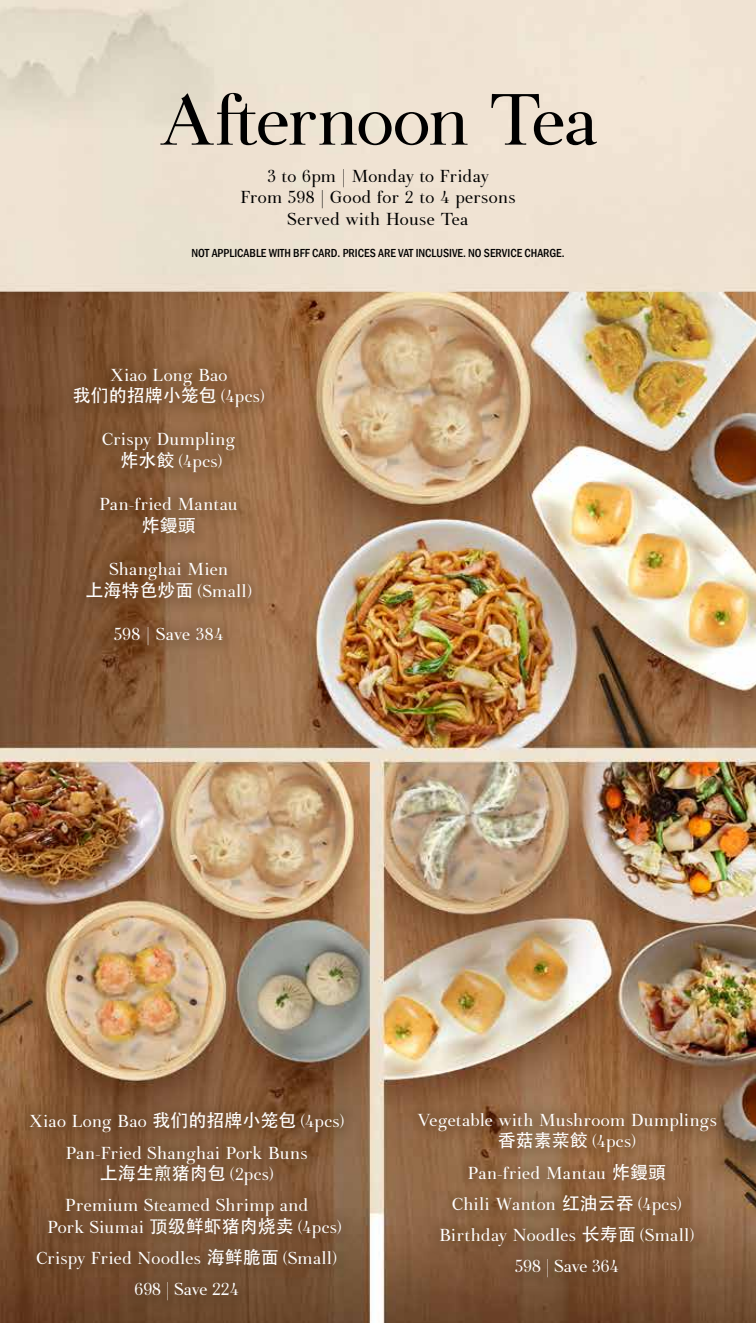
<style>
.page{position:relative;width:756px;height:1323px;background:#fff}
.page>*{position:absolute;margin:0;border:0;box-sizing:border-box;transform-origin:0 0}
.t1{font:75px "Botera TFE";letter-spacing:-.025em;color:#000}
.t2{font:18px/31.2px "Botera TFE";letter-spacing:.015em;color:#fff;text-align:center}
.t3{font:18px/21.6px "Botera TFE";letter-spacing:.01em;color:#000;text-align:center}
.t4{font:18px "Adobe Heiti Std";color:#fff}
.t5{font:500 condensed 12px "Franklin Gothic";color:#000}
.s1{font-family:"Botera TFE"}
.s2{font-family:"Adobe Heiti Std"}
</style>
<div class="page">
<img style="left:0;top:0;width:756px;height:1323px">
<div style="left:60px;top:356px;width:219px;height:305px;background:#4e341a;opacity:.2"></div>
<div style="left:16px;top:1100px;width:342px;height:217px;background:#4e341a;opacity:.2"></div>
<div style="left:403px;top:1101px;width:328px;height:192px;background:#4e341a;opacity:.2"></div>
<h1 class="t1" style="left:158px;top:73px;width:441px">Afternoon Tea</h1>
<p class="t3" style="left:240px;top:165px;width:277px">3 to 6pm | Monday to Friday<br>From 598 | Good for 2 to 4 persons<br>Served with House Tea</p>
<p class="t5" style="left:191px;top:245px;width:375px">NOT APPLICABLE WITH BFF CARD. PRICES ARE VAT INCLUSIVE. NO SERVICE CHARGE.</p>
<p class="t2" style="left:110px;top:359px;width:119px">Xiao Long Bao</p>
<p class="t4" style="left:73px;top:385px;width:194px">我们的招牌小笼包 <span class="s1">(4pcs)</span></p>
<p class="t2" style="left:102px;top:429px;width:135px;line-height:21.6px">Crispy Dumpling<span class="s2">炸水餃</span> (4pcs)</p>
<p class="t2" style="left:100px;top:489px;width:140px">Pan-fried Mantau</p>
<p class="t4" style="left:142px;top:514px;width:55px">炸鏝頭</p>
<p class="t2" style="left:86px;top:558px;width:168px;line-height:21.6px">Shanghai Mien<br><span class="s2">上海特色炒面</span> (Small)</p>
<p class="t2" style="left:114px;top:618px;width:111px">598 | Save 384</p>
<p class="t2" style="left:29px;top:1106px;width:317px">Xiao Long Bao <span class="s2">我们的招牌小笼包</span> (4pcs)<br>Pan-Fried Shanghai Pork Buns</p>
<p class="t4" style="left:100px;top:1163px;width:175px">上海生煎猪肉包 <span class="s1">(2pcs)</span></p>
<p class="t2" style="left:48px;top:1195px;width:296px;line-height:21.6px;text-align:left;text-indent:18px">Premium Steamed Shrimp and<br>Pork Siumai <span class="s2">顶级鲜虾猪肉烧卖</span> (4pcs)</p>
<p class="t2" style="left:36px;top:1243px;width:302px">Crispy Fried Noodles <span class="s2">海鲜脆面</span> (Small)<br>698 | Save 224</p>
<p class="t2" style="left:417px;top:1109px;width:301px;line-height:21.6px">Vegetable with Mushroom Dumplings<span class="s2">香菇素菜餃</span> (4pcs)</p>
<p class="t2" style="left:440px;top:1157px;width:256px">Pan-fried Mantau <span class="s2">炸鏝頭<br></span>Chili Wanton <span class="s2">红油云吞</span> (4pcs)<br>Birthday Noodles <span class="s2">长寿面</span> (Small)<br>598 | Save 364</p>
</div>
